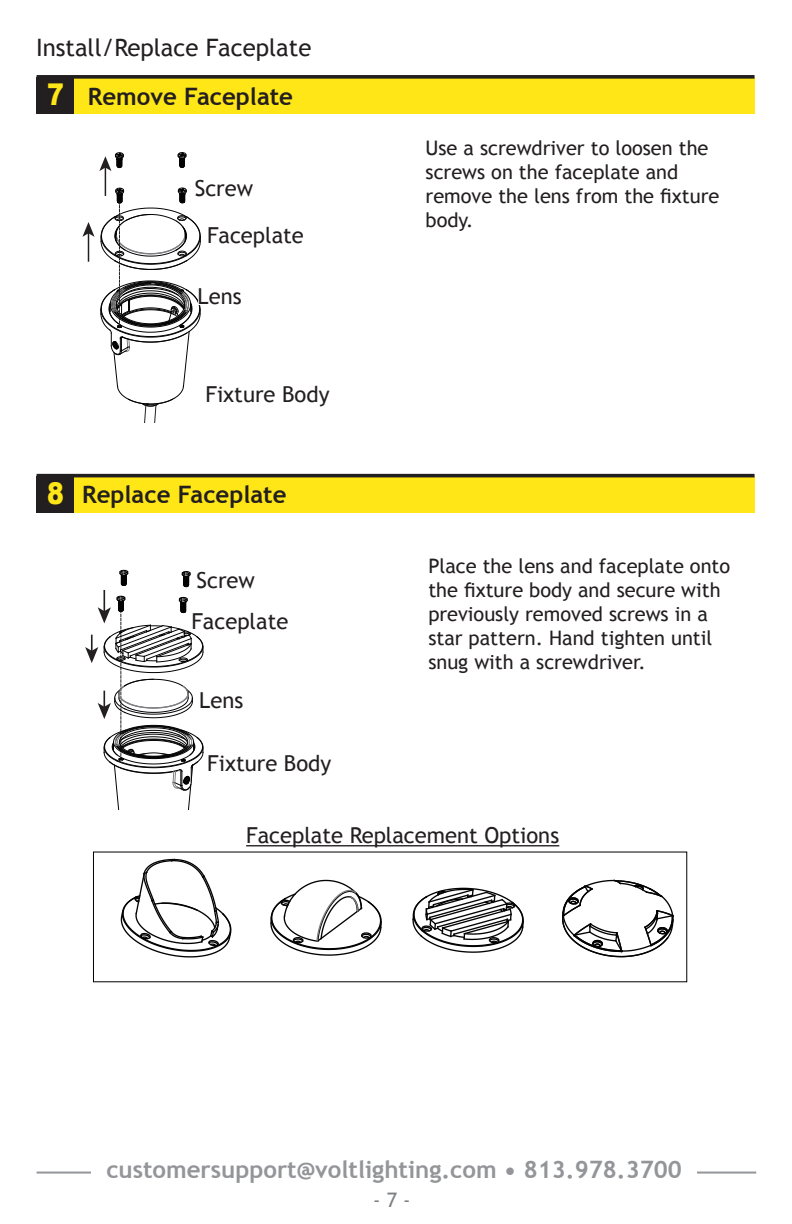
<style>
.page{position:relative;width:792px;height:1224px;background:#fff}
.page>*{position:absolute;margin:0;border:0;box-sizing:border-box;transform-origin:0 0}
.spec_numbers{font:900 30px "Arial";color:#ffe616;scale:.84 1}
.t1{font:700 24px "Trebuchet MS";color:#939598}
.t2{font:700 24px "Trebuchet MS";color:#231f20}
.t3{font:24px "Trebuchet MS";color:#231f20}
.t4{font:22px "Trebuchet MS";color:#231f20}
.t5{font:20px/24px "Trebuchet MS";color:#231f20}
.t6{font:20px "Trebuchet MS";color:#7e8083}
</style>
<div class="page">
<hr style="left:37px;top:1172px;width:719px;height:2px;background:#939598">
<div style="left:91px;top:1161px;width:606px;height:50px;background:#fff"></div>
<div style="left:43px;top:77px;width:712px;height:37px;background:#ffe616"></div>
<div style="left:37px;top:77px;width:37px;height:37px;background:#231f20"></div>
<div style="left:37px;top:75px;width:718px;height:4px;border:2px solid #231f20"></div>
<svg style="left:82px;top:152px;width:119px;height:271px"></svg>
<div style="left:198px;top:288px;width:44px;height:16px;background:#fff"></div>
<div style="left:195px;top:180px;width:58px;height:16px;background:#fff"></div>
<div style="left:43px;top:476px;width:712px;height:37px;background:#ffe616"></div>
<div style="left:37px;top:476px;width:37px;height:37px;background:#231f20"></div>
<div style="left:37px;top:474px;width:718px;height:3px;border:2px solid #231f20"></div>
<hr style="left:103px;top:591px;width:2px;height:21px;background:#231f20">
<svg style="left:181px;top:571px;width:10px;height:17px"></svg>
<svg style="left:119px;top:569px;width:10px;height:17px"></svg>
<svg style="left:85px;top:595px;width:119px;height:215px"></svg>
<svg style="left:120px;top:858px;width:112px;height:100px"></svg>
<svg style="left:270px;top:879px;width:112px;height:77px"></svg>
<svg style="left:412px;top:887px;width:112px;height:66px"></svg>
<svg style="left:562px;top:879px;width:112px;height:79px"></svg>
<div style="left:191px;top:613px;width:97px;height:16px;background:#fff"></div>
<div style="left:199px;top:691px;width:44px;height:17px;background:#fff"></div>
<hr style="left:246px;top:845px;width:313px;height:1px;background:#231f20">
<p class="t3" style="left:36px;top:33px;width:277px">Install/Replace Faceplate</p>
<p class="spec_numbers" style="left:47px;top:73px;width:22px">7</p>
<p class="t2" style="left:88px;top:81px;width:207px">Remove Faceplate</p>
<p class="t4" style="left:195px;top:175px;width:60px">Screw</p>
<p class="t4" style="left:207px;top:223px;width:98px">Faceplate</p>
<p class="t4" style="left:198px;top:284px;width:46px">Lens</p>
<p class="t4" style="left:205px;top:381px;width:126px">Fixture Body</p>
<p class="spec_numbers" style="left:47px;top:472px;width:22px">8</p>
<p class="t2" style="left:82px;top:480px;width:206px">Replace Faceplate</p>
<p class="t4" style="left:197px;top:567px;width:60px">Screw</p>
<p class="t4" style="left:191px;top:608px;width:98px">Faceplate</p>
<p class="t4" style="left:199px;top:687px;width:46px">Lens</p>
<p class="t4" style="left:207px;top:750px;width:126px">Fixture Body</p>
<p class="t5" style="left:426px;top:136px;width:295px">Use a screwdriver to loosen the screws on the faceplate and remove the lens from the fixture body.</p>
<p class="t5" style="left:428px;top:554px;width:303px">Place the lens and faceplate onto the fixture body and secure with previously removed screws in a star pattern. Hand tighten until snug with a screwdriver.</p>
<p class="t4" style="left:246px;top:822px;width:315px">Faceplate Replacement Options</p>
<p class="t1" style="left:106px;top:1155px;width:577px">customersupport@voltlighting.com • 813.978.3700</p>
<p class="t6" style="left:373px;top:1188px;width:39px">- 7 -</p>
</div>
